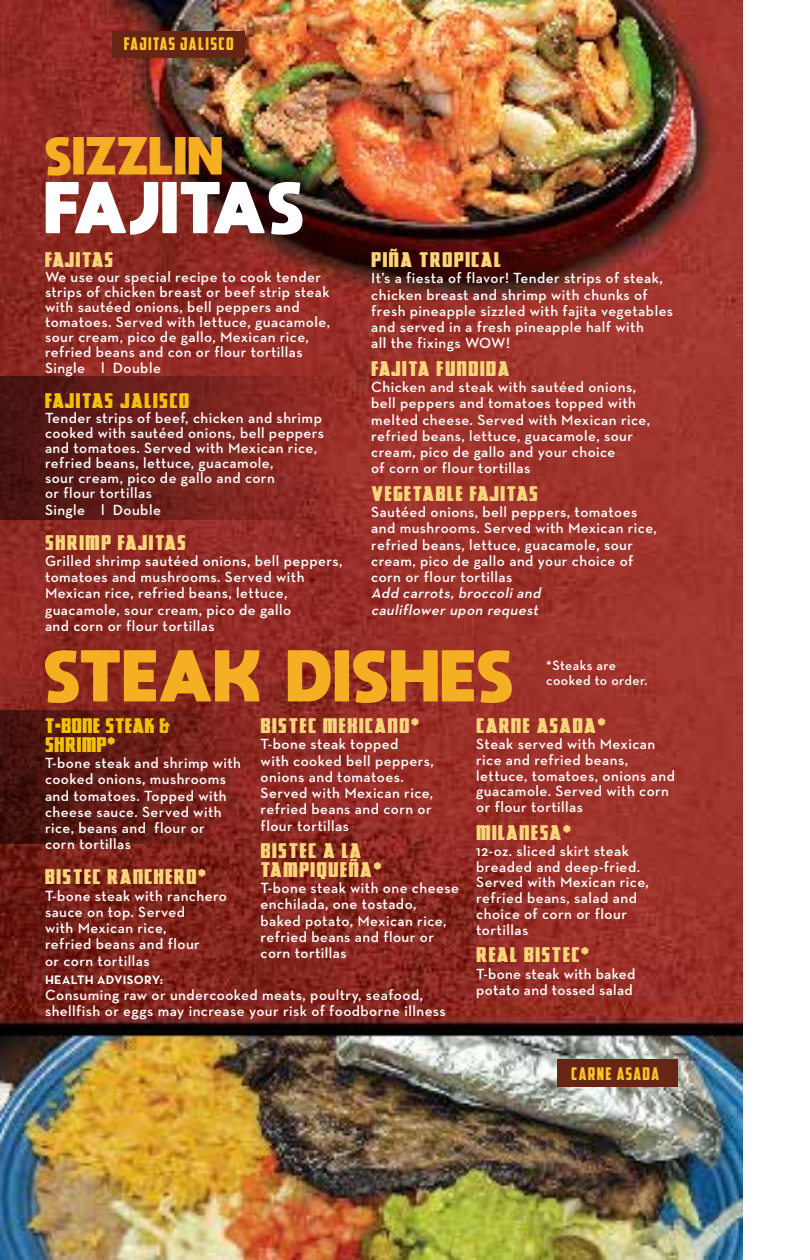
<style>
.page{position:relative;width:810px;height:1260px;background:#fff}
.page>*{position:absolute;margin:0;border:0;box-sizing:border-box;transform-origin:0 0}
.t1{font:800 51.25px "moon get";letter-spacing:.05em;color:#f4af23}
.t2{font:800 51.25px "moon get";letter-spacing:.05em;color:#fff}
.t3{font:800 37.5px "moon get";letter-spacing:.05em;color:#f4af23}
.t4{font:17.5px/18.8px "Great Lakes NF";letter-spacing:.095em;color:#f8d57a}
.t5{font:17.5px "American Captain";letter-spacing:.08em;color:#ffc425}
.t6{font:17.5px/18.8px "Great Lakes NF";letter-spacing:.045em;color:#f3c108}
.t7{font:17.5px "Great Lakes NF";letter-spacing:.095em;color:#f3c108}
.t8{font:17.5px "Great Lakes NF";letter-spacing:.055em;color:#f8d57a}
.t9{font:600 15px/16.2px "Neutra Text";letter-spacing:.03em;color:#fff}
.t10{font:italic 600 15px/16.2px "Neutra Text";color:#fff}
.t11{font:600 13.75px/15px "Neutra Text";letter-spacing:.025em;color:#fff}
.t12{font:700 12.5px "Neutra Text";letter-spacing:.03em;color:#fff}
</style>
<div class="page">
<img style="left:0;top:0;width:742px;height:1260px">
<div style="left:0;top:376px;width:349px;height:144px;background:linear-gradient(to right,#441311,#9d2f29)"></div>
<div style="left:112px;top:31px;width:133px;height:27px;background:#672515"></div>
<svg style="left:0;top:710px;width:244px;height:134px"></svg>
<div style="left:557px;top:1060px;width:120px;height:27px;background:#672515"></div>
<p class="t5" style="left:124px;top:33px;width:111px">FAJITAS JALISCO</p>
<h2 class="t3" style="left:46px;top:132px;width:179px">SIZZLIN</h2>
<h1 class="t2" style="left:46px;top:175px;width:260px">FAJITAS</h1>
<p class="t8" style="left:45px;top:247px;width:70px">FAJITAS</p>
<p class="t9" style="left:45px;top:269px;width:287px;line-height:15.2px">We use our special recipe to cook tender strips of chicken breast or beef strip steak with sautéed onions, bell peppers and tomatoes. Served with lettuce, guacamole, sour cream, pico de gallo, Mexican rice, refried beans and con or flour tortillas Single l Double</p>
<p class="t7" style="left:45px;top:388px;width:145px">FAJITAS JALISCO</p>
<p class="t9" style="left:45px;top:410px;width:280px;line-height:15.2px">Tender strips of beef, chicken and shrimp cooked with sautéed onions, bell peppers and tomatoes. Served with Mexican rice, refried beans, lettuce, guacamole,<br>sour cream, pico de gallo and corn<br>or flour tortillas<br>Single l Double</p>
<p class="t4" style="left:45px;top:533px;width:142px">SHRIMP FAJITAS</p>
<p class="t9" style="left:45px;top:552px;width:299px">Grilled shrimp sautéed onions, bell peppers, tomatoes and mushrooms. Served with Mexican rice, refried beans, lettuce, guacamole, sour cream, pico de gallo<br>and corn or flour tortillas</p>
<p class="t4" style="left:371px;top:250px;width:131px">PIÑA TROPICAL</p>
<p class="t9" style="left:371px;top:270px;width:303px">It’s a fiesta of flavor! Tender strips of steak, chicken breast and shrimp with chunks of fresh pineapple sizzled with fajita vegetables and served in a fresh pineapple half with<br>all the fixings WOW!</p>
<p class="t4" style="left:371px;top:359px;width:140px">FAJITA FUNDIDA</p>
<p class="t9" style="left:371px;top:379px;width:280px">Chicken and steak with sautéed onions, bell peppers and tomatoes topped with melted cheese. Served with Mexican rice, refried beans, lettuce, guacamole, sour cream, pico de gallo and your choice<br>of corn or flour tortillas</p>
<p class="t4" style="left:371px;top:484px;width:168px">VEGETABLE FAJITAS</p>
<p class="t9" style="left:371px;top:504px;width:287px">Sautéed onions, bell peppers, tomatoes and mushrooms. Served with Mexican rice, refried beans, lettuce, guacamole, sour cream, pico de gallo and your choice of corn or flour tortillas</p>
<p class="t10" style="left:371px;top:585px;width:174px">Add carrots, broccoli and cauliflower upon request</p>
<h1 class="t1" style="left:45px;top:644px;width:470px">STEAK DISHES</h1>
<p class="t11" style="left:546px;top:657px;width:103px">*Steaks are cooked to order.</p>
<p class="t6" style="left:45px;top:716px;width:126px">T-BONE STEAK &amp;<br>SHRIMP*</p>
<p class="t9" style="left:45px;top:755px;width:198px">T-bone steak and shrimp with cooked onions, mushrooms and tomatoes. Topped with cheese sauce. Served with rice, beans and flour or<br>corn tortillas</p>
<p class="t4" style="left:45px;top:867px;width:163px">BISTEC RANCHERO*</p>
<p class="t9" style="left:45px;top:887px;width:184px">T-bone steak with ranchero sauce on top. Served<br>with Mexican rice,<br>refried beans and flour<br>or corn tortillas</p>
<p class="t4" style="left:261px;top:716px;width:160px">BISTEC MEXICANO*</p>
<p class="t9" style="left:261px;top:736px;width:175px">T-bone steak topped<br>with cooked bell peppers, onions and tomatoes.<br>Served with Mexican rice, refried beans and corn or flour tortillas</p>
<p class="t4" style="left:261px;top:841px;width:123px">BISTEC A LA<br>TAMPIQUEÑA*</p>
<p class="t9" style="left:261px;top:880px;width:200px">T-bone steak with one cheese enchilada, one tostado, baked potato, Mexican rice, refried beans and flour or corn tortillas</p>
<p class="t12" style="left:45px;top:972px;width:119px">HEALTH ADVISORY:</p>
<p class="t9" style="left:45px;top:987px;width:402px">Consuming raw or undercooked meats, poultry, seafood, shellfish or eggs may increase your risk of foodborne illness</p>
<p class="t4" style="left:476px;top:716px;width:131px">CARNE ASADA*</p>
<p class="t9" style="left:476px;top:736px;width:200px;line-height:15.8px">Steak served with Mexican rice and refried beans, lettuce, tomatoes, onions and guacamole. Served with corn or flour tortillas</p>
<p class="t4" style="left:476px;top:823px;width:96px">MILANESA*</p>
<p class="t9" style="left:476px;top:843px;width:174px;line-height:15.8px">12-oz. sliced skirt steak breaded and deep-fried.<br>Served with Mexican rice, refried beans, salad and choice of corn or flour tortillas</p>
<p class="t4" style="left:476px;top:946px;width:114px">REAL BISTEC*</p>
<p class="t9" style="left:476px;top:965px;width:161px">T-bone steak with baked potato and tossed salad</p>
<p class="t5" style="left:571px;top:1064px;width:89px">CARNE ASADA</p>
</div>
